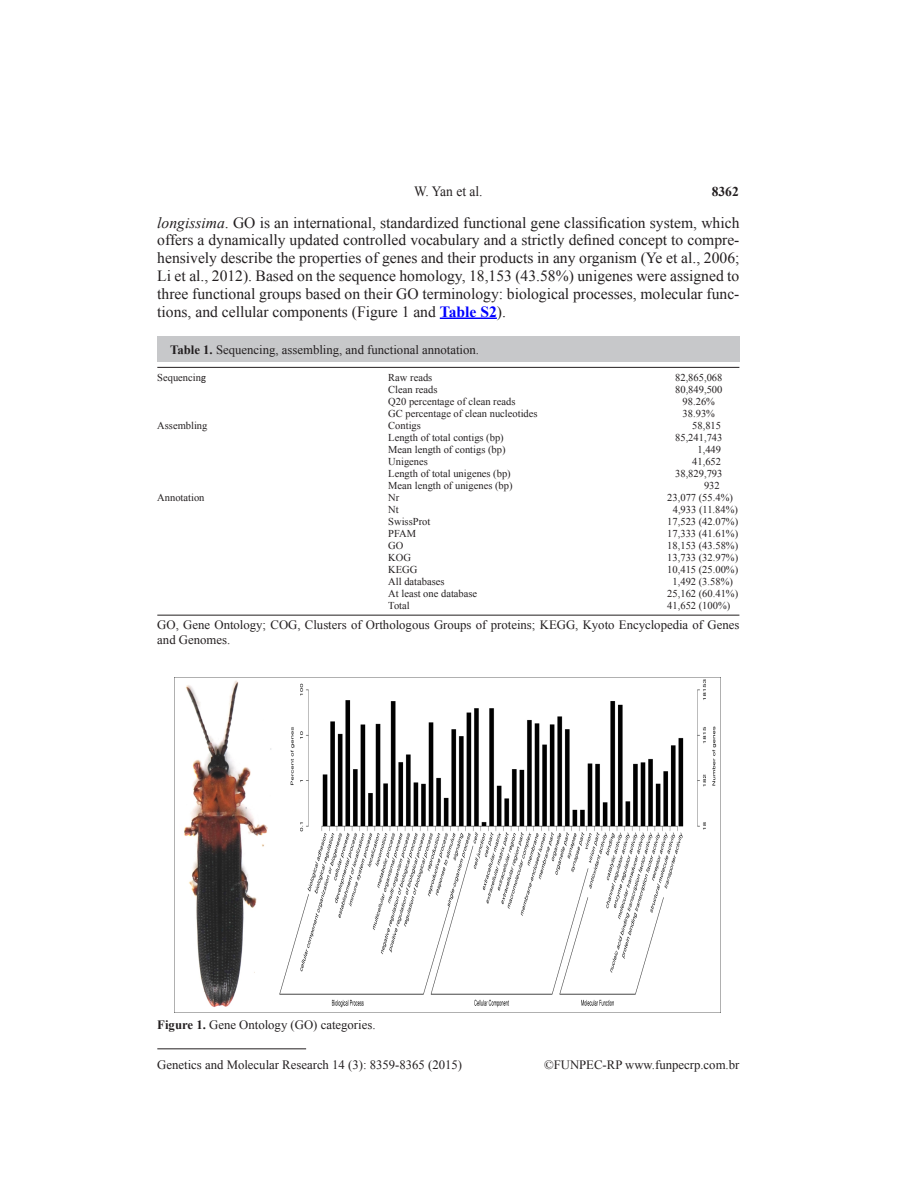
<style>
.page{position:relative;width:918px;height:1188px;background:#fff}
.page>*{position:absolute;margin:0;border:0;box-sizing:border-box;transform-origin:0 0}
.Texto{font:15.6px/17.7px "Times New Roman";color:#231f20;text-align:justify}
.t1{font:14.1px "Times New Roman";color:#231f20;scale:.95 1}
.t2{font:700 13.5px "Times New Roman";color:#231f20}
.Legendas_Figuras_e_T{font:12.75px/14.7px "Times New Roman";color:#231f20}
.t3{font:10.5px "Times New Roman";color:#231f20}
.s1{font-style:italic}
.s2{font-weight:700;color:#00f}
.s3{font-weight:700}
.s4{font-family:"Calibri"}
</style>
<div class="page">
<hr style="left:157px;top:1048px;width:149px;height:1px;background:#231f20">
<hr style="left:440px;top:318px;width:57px;height:1px;background:#00f">
<div style="left:157px;top:336px;width:582px;height:26px;background:#c7c8ca"></div>
<hr style="left:157px;top:367px;width:582px;height:1px;background:#231f20">
<hr style="left:157px;top:615px;width:582px;height:1px;background:#231f20">
<img style="left:174px;top:678px;width:547px;height:334px">
<h2 class="t1" style="left:414px;top:181px;width:74px">W. Yan et al.</h2>
<p class="t2" style="left:712px;top:182px;width:28px">8362</p>
<p class="Texto" style="left:157px;top:213px;width:584px"><span class="s1">longissima</span>. GO is an international, standardized functional gene classification system, which offers a dynamically updated controlled vocabulary and a strictly defined concept to compre&shy;hensively describe the properties of genes and their products in any organism (Ye et al., 2006; Li et al., 2012). Based on the sequence homology, 18,153 (43.58%) unigenes were assigned to three functional groups based on their GO terminology: biological processes, molecular func&shy;tions, and cellular components (Figure 1 and <span class="s2">Table S2</span>).</p>
<p class="Legendas_Figuras_e_T" style="left:170px;top:342px;width:311px"><span class="s3">Table 1.</span> Sequencing, assembling, and functional annotation.</p>
<p class="t3" style="left:157px;top:370px;width:50px">Sequencin<span class="s4">g</span></p>
<p class="t3" style="left:388px;top:370px;width:46px">Raw reads</p>
<p class="t3" style="left:675px;top:370px;width:49px">82,865,068</p>
<p class="t3" style="left:388px;top:382px;width:51px">Clean reads</p>
<p class="t3" style="left:675px;top:382px;width:49px">80,849,500</p>
<p class="t3" style="left:388px;top:394px;width:129px">Q20 percentage of clean reads</p>
<p class="t3" style="left:683px;top:394px;width:34px">98.26%</p>
<p class="t3" style="left:388px;top:406px;width:151px">GC percentage of clean nucleotides</p>
<p class="t3" style="left:683px;top:406px;width:34px">38.93%</p>
<p class="t3" style="left:157px;top:418px;width:52px">Assembling</p>
<p class="t3" style="left:388px;top:418px;width:34px">Contigs</p>
<p class="t3" style="left:692px;top:418px;width:30px">58,815</p>
<p class="t3" style="left:388px;top:430px;width:117px">Length of total contigs (bp)</p>
<p class="t3" style="left:675px;top:430px;width:49px">85,241,743</p>
<p class="t3" style="left:388px;top:442px;width:119px">Mean length of contigs (bp)</p>
<p class="t3" style="left:698px;top:442px;width:25px">1,449</p>
<p class="t3" style="left:388px;top:454px;width:41px">Unigenes</p>
<p class="t3" style="left:692px;top:454px;width:30px">41,652</p>
<p class="t3" style="left:388px;top:466px;width:124px">Length of total unigenes (bp)</p>
<p class="t3" style="left:675px;top:466px;width:49px">38,829,793</p>
<p class="t3" style="left:388px;top:478px;width:126px">Mean length of unigenes (bp)</p>
<p class="t3" style="left:704px;top:478px;width:17px">932</p>
<p class="t3" style="left:157px;top:490px;width:49px">Annotation</p>
<p class="t3" style="left:388px;top:490px;width:13px">Nr</p>
<p class="t3" style="left:667px;top:490px;width:67px">23,077 (55.4%)</p>
<p class="t3" style="left:388px;top:502px;width:12px">Nt</p>
<p class="t3" style="left:673px;top:502px;width:67px">4,933 (11.84%)</p>
<p class="t3" style="left:388px;top:514px;width:44px">SwissProt</p>
<p class="t3" style="left:667px;top:514px;width:72px">17,523 (42.07%)</p>
<p class="t3" style="left:388px;top:526px;width:29px">PFAM</p>
<p class="t3" style="left:667px;top:526px;width:72px">17,333 (41.61%)</p>
<p class="t3" style="left:388px;top:538px;width:17px">GO</p>
<p class="t3" style="left:667px;top:538px;width:72px">18,153 (43.58%)</p>
<p class="t3" style="left:388px;top:550px;width:24px">KOG</p>
<p class="t3" style="left:667px;top:550px;width:72px">13,733 (32.97%)</p>
<p class="t3" style="left:388px;top:562px;width:31px">KEGG</p>
<p class="t3" style="left:667px;top:562px;width:72px">10,415 (25.00%)</p>
<p class="t3" style="left:388px;top:574px;width:58px">All databases</p>
<p class="t3" style="left:673px;top:574px;width:62px">1,492 (3.58%)</p>
<p class="t3" style="left:388px;top:586px;width:90px">At least one database</p>
<p class="t3" style="left:667px;top:586px;width:72px">25,162 (60.41%)</p>
<p class="t3" style="left:388px;top:598px;width:23px">Total</p>
<p class="t3" style="left:667px;top:598px;width:64px">41,652 (100%)</p>
<p class="Legendas_Figuras_e_T" style="left:157px;top:617px;width:584px">GO, Gene Ontology; COG, Clusters of Orthologous Groups of proteins; KEGG, Kyoto Encyclopedia of Genes and Genomes.</p>
<p class="Legendas_Figuras_e_T" style="left:157px;top:1017px;width:220px"><span class="s3">Figure 1.</span> Gene Ontology (GO) categories.</p>
<p class="Legendas_Figuras_e_T" style="left:157px;top:1057px;width:306px">Genetics and Molecular Research 14 (3): 8359-8365 (2015)</p>
<p class="Legendas_Figuras_e_T" style="left:544px;top:1057px;width:197px">©FUNPEC-RP www.funpecrp.com.br</p>
</div>
